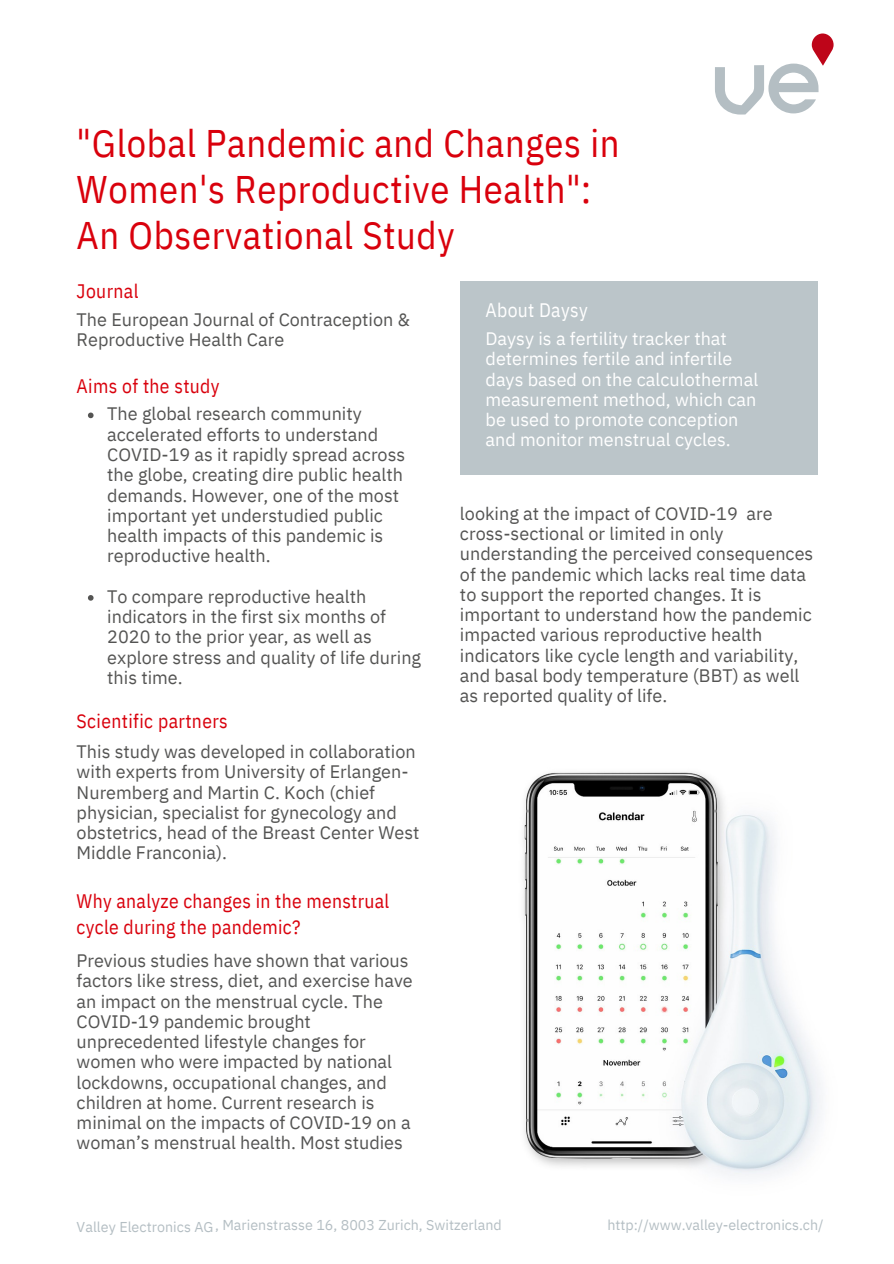
<style>
.page{position:relative;width:894px;height:1264px;background:#fff}
.page>*{position:absolute;margin:0;border:0;box-sizing:border-box;transform-origin:0 0}
.t1{font:38.4px/46.2px "IBM Plex Sans Cond";letter-spacing:.015em;color:#d9000c}
.t2{font:19.5px/26px "IBM Plex Sans Cond";letter-spacing:.015em;color:#d9000c}
.t3{font:19.5px "IBM Plex Sans Cond";letter-spacing:.015em;color:#fff}
.t4{font:18px/20.2px "IBM Plex Sans";color:#545453}
.t5{font:18px/20.2px "IBM Plex Sans";color:#fff}
.t6{font:14.25px "IBM Plex Sans";color:#b4bec3}
</style>
<div class="page">
<img style="left:523px;top:772px;width:299px;height:404px">
<div style="left:460px;top:281px;width:357px;height:194px;background:#bbc5c9"></div>
<svg style="left:715px;top:33px;width:118px;height:81px"></svg>
<svg style="left:88px;top:412px;width:5px;height:6px"></svg>
<svg style="left:88px;top:595px;width:5px;height:5px"></svg>
<p class="t1" style="left:77px;top:119px;width:544px">"Global Pandemic and Changes in<br>Women's Reproductive Health":<br>An Observational Study</p>
<p class="t2" style="left:77px;top:278px;width:63px">Journal</p>
<p class="t4" style="left:77px;top:309px;width:335px">The European Journal of Contraception &amp;<br>Reproductive Health Care</p>
<p class="t2" style="left:77px;top:372px;width:144px">Aims of the study</p>
<p class="t4" style="left:107px;top:403px;width:299px">The global research community accelerated efforts to understand COVID-19 as it rapidly spread across the globe, creating dire public health demands. However, one of the most important yet understudied public health impacts of this pandemic is reproductive health.</p>
<p class="t4" style="left:107px;top:586px;width:315px">To compare reproductive health indicators in the first six months of<br>2020 to the prior year, as well as explore stress and quality of life during this time.</p>
<p class="t2" style="left:77px;top:708px;width:153px">Scientific partners</p>
<p class="t4" style="left:77px;top:741px;width:344px">This study was developed in collaboration with experts from University of Erlangen-Nuremberg and Martin C. Koch (chief physician, specialist for gynecology and obstetrics, head of the Breast Center West Middle Franconia).</p>
<p class="t2" style="left:77px;top:887px;width:314px">Why analyze changes in the menstrual cycle during the pandemic?</p>
<p class="t4" style="left:77px;top:950px;width:337px">Previous studies have shown that various factors like stress, diet, and exercise have an impact on the menstrual cycle. The COVID-19 pandemic brought unprecedented lifestyle changes for women who were impacted by national lockdowns, occupational changes, and children at home. Current research is minimal on the impacts of COVID-19 on a woman’s menstrual health. Most studies</p>
<p class="t3" style="left:485px;top:297px;width:104px">About Daysy</p>
<p class="t5" style="left:485px;top:328px;width:274px">Daysy is a fertility tracker that determines fertile and infertile days based on the calculothermal measurement method, which can be used to promote conception</p>
<p class="t5" style="left:485px;top:429px;width:247px">and monitor menstrual cycles.</p>
<p class="t4" style="left:460px;top:503px;width:355px">looking at the impact of COVID-19 are cross-sectional or limited in only understanding the perceived consequences of the pandemic which lacks real time data to support the reported changes. It is important to understand how the pandemic impacted various reproductive health indicators like cycle length and variability, and basal body temperature (BBT) as well as reported quality of life.</p>
<p class="t6" style="left:215px;top:1215px;width:288px">, Marienstrasse 16, 8003 Zurich, Switzerland</p>
<p class="t6" style="left:607px;top:1215px;width:217px">http://www.valley-electronics.ch/</p>
<p class="t6" style="left:77px;top:1217px;width:138px">Valley Electronics AG</p>
</div>
